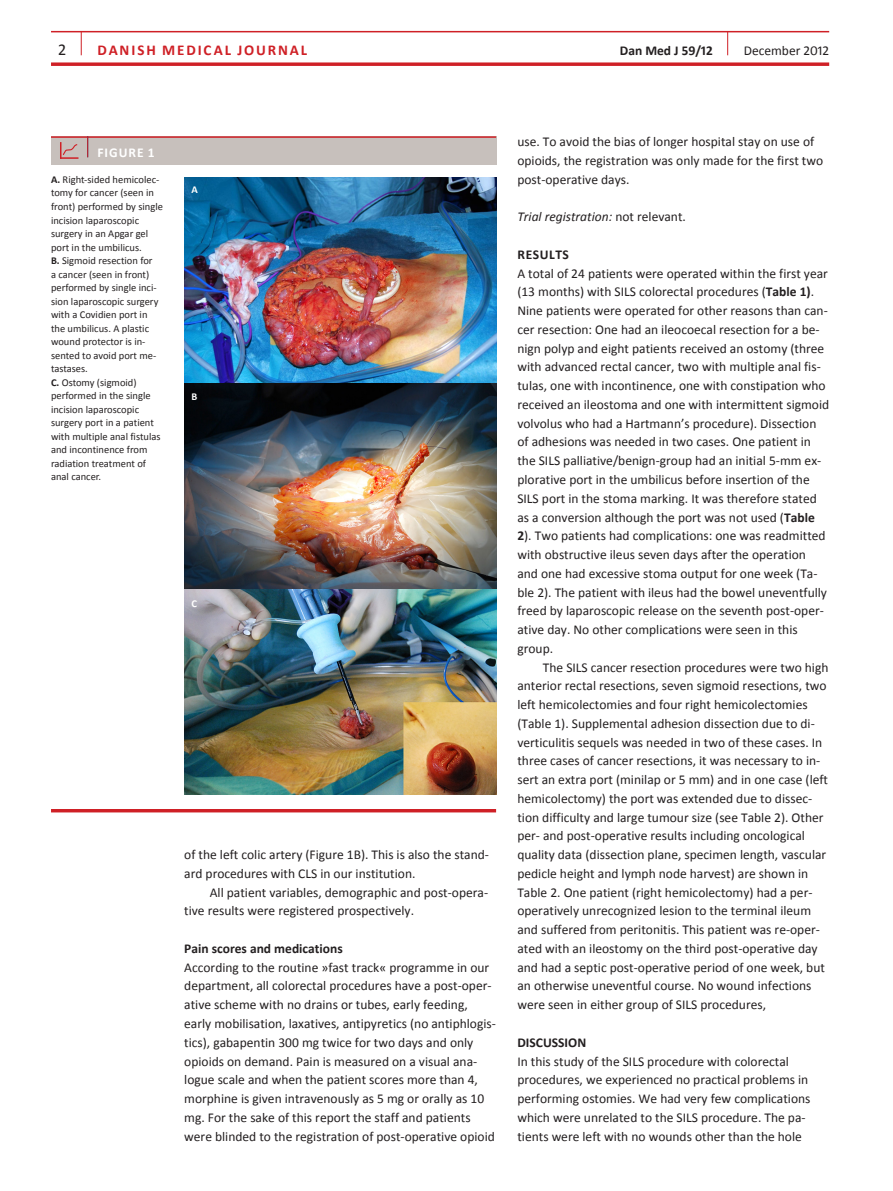
<style>
.page{position:relative;width:893px;height:1191px;background:#fff}
.page>*{position:absolute;margin:0;border:0;box-sizing:border-box;transform-origin:0 0}
.t1{font:16.5px "Calibri";color:#231f20}
.t2{font:700 15px "Calibri";letter-spacing:.125em;color:#cf2026}
.t3{font:13.5px/18.8px "Calibri";color:#231f20}
.t4{font:700 13.5px "Calibri";color:#231f20}
.t5{font:italic 13.5px "Calibri";color:#231f20}
.t6{font:700 13.5px "Calibri";color:#fff}
.t7{font:10.5px/13.5px "Calibri";color:#231f20}
.t8{font:700 10.5px "Calibri";color:#fff}
.s1{font-weight:700}
.s2{font-style:normal}
</style>
<div class="page">
<hr style="left:51px;top:31px;width:778px;height:1px;background:#cf2026">
<svg style="left:51px;top:62px;width:778px;height:4px;background:#d53d43"></svg>
<svg style="left:81px;top:32px;width:1px;height:23px"></svg>
<svg style="left:727px;top:32px;width:1px;height:23px"></svg>
<hr style="left:51px;top:809px;width:445px;height:3px;background:#cf2026">
<div style="left:51px;top:136px;width:445px;height:28px;background:#c7c0bc"></div>
<hr style="left:51px;top:136px;width:445px;height:2px;background:#cf2026">
<svg style="left:87px;top:136px;width:1px;height:21px"></svg>
<svg style="left:60px;top:142px;width:19px;height:17px"></svg>
<img style="left:184px;top:177px;width:312px;height:617px">
<p class="t1" style="left:58px;top:40px;width:10px">2</p>
<p class="t2" style="left:98px;top:41px;width:191px">danish mEdical JOURNAL</p>
<p class="t4" style="left:620px;top:42px;width:94px">Dan Med J 59/12</p>
<p class="t3" style="left:744px;top:41px;width:87px">December 2012</p>
<p class="t6" style="left:98px;top:144px;width:59px">FigurE 1</p>
<p class="t7" style="left:51px;top:172px;width:113px"><span class="s1">A.</span> Right-sided hemicolec&shy;tomy for cancer (seen in front) performed by single incision laparoscopic surgery in an Apgar gel port in the umbilicus.<br><span class="s1">B.</span> Sigmoid resection for<br>a cancer (seen in front) performed by single inci&shy;sion laparoscopic surgery with a Covidien port in the umbilicus. A plastic wound protector is in&shy;sented to avoid port me&shy;tastases.<br><span class="s1">C.</span> Ostomy (sigmoid) performed in the single incision laparoscopic surgery port in a patient with multiple anal fistulas and incontinence from radiation treatment of anal cancer.</p>
<p class="t8" style="left:192px;top:183px;width:8px">A</p>
<p class="t8" style="left:192px;top:390px;width:7px">B</p>
<p class="t8" style="left:192px;top:597px;width:6px">C</p>
<p class="t3" style="left:184px;top:844px;width:306px">of the left colic artery (Figure 1B). This is also the stand&shy;ard procedures with CLS in our institution.</p>
<p class="t3" style="left:184px;top:882px;width:305px;text-indent:26px">All patient variables, demographic and post-opera&shy;tive results were registered prospectively.</p>
<p class="t4" style="left:184px;top:940px;width:160px">Pain scores and medications</p>
<p class="t3" style="left:184px;top:957px;width:313px">According to the routine »fast track« programme in our department, all colorectal procedures have a post-oper&shy;ative scheme with no drains or tubes, early feeding, early mobilisation, laxatives, antipyretics (no antiphlogis&shy;tics), gabapentin 300 mg twice for two days and only opioids on demand. Pain is measured on a visual ana&shy;logue scale and when the patient scores more than 4, morphine is given intravenously as 5 mg or orally as 10 mg. For the sake of this report the staff and patients were blinded to the registration of post-operative opioid</p>
<p class="t3" style="left:517px;top:132px;width:307px">use. To avoid the bias of longer hospital stay on use of opioids, the registration was only made for the first two post-operative days.</p>
<p class="t5" style="left:517px;top:208px;width:170px">Trial registration: <span class="s2">not relevant.</span></p>
<p class="t4" style="left:518px;top:246px;width:52px">RESULTS</p>
<p class="t3" style="left:517px;top:263px;width:313px">A total of 24 patients were operated within the first year (13 months) with SILS colorectal procedures (<span class="s1">Table 1)</span>.<br>Nine patients were operated for other reasons than can&shy;cer resection: One had an ileocoecal resection for a be&shy;nign polyp and eight patients received an ostomy (three with advanced rectal cancer, two with multiple anal fis&shy;tulas, one with incontinence, one with constipation who received an ileostoma and one with intermittent sigmoid volvolus who had a Hartmann’s procedure). Dissection of adhesions was needed in two cases. One patient in the SILS palliative/benign-group had an initial 5-mm ex&shy;plorative port in the umbilicus before insertion of the SILS port in the stoma marking. It was therefore stated as a conversion although the port was not used (<span class="s1">Table 2</span>). Two patients had complications: one was readmitted with obstructive ileus seven days after the operation and one had excessive stoma output for one week (Ta&shy;ble 2). The patient with ileus had the bowel uneventfully freed by laparoscopic release on the seventh post-oper&shy;ative day. No other complications were seen in this group.</p>
<p class="t3" style="left:517px;top:657px;width:313px;text-indent:26px">The SILS cancer resection procedures were two high anterior rectal resections, seven sigmoid resections, two left hemicolectomies and four right hemicolectomies (Table 1). Supplemental adhesion dissection due to di&shy;verticulitis sequels was needed in two of these cases. In three cases of cancer resections, it was necessary to in&shy;sert an extra port (minilap or 5 mm) and in one case (left hemicolectomy) the port was extended due to dissec&shy;tion difficulty and large tumour size (see Table 2). Other per- and post-operative results including oncological quality data (dissection plane, specimen length, vascular pedicle height and lymph node harvest) are shown in Table 2. One patient (right hemicolectomy) had a per&shy;operatively unrecognized lesion to the terminal ileum and suffered from peritonitis. This patient was re-oper&shy;ated with an ileostomy on the third post-operative day and had a septic post-operative period of one week, but an otherwise uneventful course. No wound infections were seen in either group of SILS procedures,</p>
<p class="t4" style="left:517px;top:1034px;width:8px">DISC</p>
<p class="t4" style="left:543px;top:1034px;width:43px">USSION</p>
<p class="t3" style="left:517px;top:1051px;width:295px">In this study of the SILS procedure with colorectal procedures, we experienced no practical problems in performing ostomies. We had very few complications which were unrelated to the SILS procedure. The pa&shy;tients were left with no wounds other than the hole</p>
</div>
